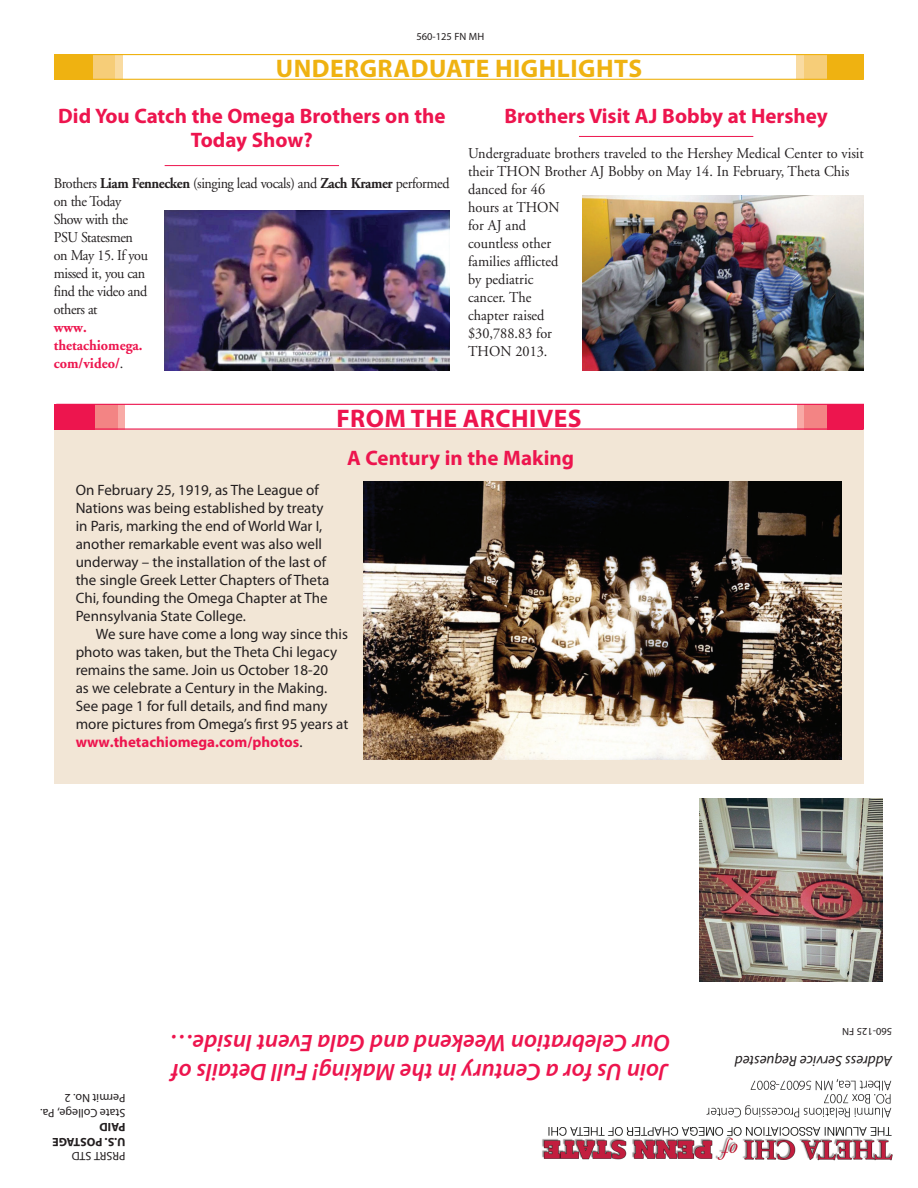
<style>
.page{position:relative;width:918px;height:1188px;background:#fff}
.page>*{position:absolute;margin:0;border:0;box-sizing:border-box;transform-origin:0 0}
.t1{font:700 25.5px "Myriad Pro";letter-spacing:.02em;color:#efb211}
.t2{font:700 25.5px "Myriad Pro";letter-spacing:.02em;color:#ed154e}
.t3{font:italic 600 24px/28.8px "Myriad Pro";color:#ed154e}
.t4{font:700 21px/24px "Myriad Pro";color:#ed154e;text-align:center}
.t5{font:15px/18px "Myriad Pro";color:#231f20}
.t6{font:15px/18px "Adobe Garamond";color:#231f20;scale:.95 1}
.t7{font:15px/18px "Adobe Garamond";letter-spacing:-.03em;color:#231f20;scale:.94 1}
.t8{font:700 15px/18px "Adobe Garamond";color:#ed154e;scale:.95 1}
.t9{font:italic 15px "Myriad Pro";color:#231f20}
.t10{font:12px/14.4px "Myriad Pro";color:#231f20}
.t11{font:700 12px/14.4px "Myriad Pro";letter-spacing:-.025em;color:#231f20}
.t12{font:10.5px "Myriad Pro";color:#231f20}
.s1{font-weight:700}
.s2{font-weight:400;color:#231f20}
.s3{font-weight:700;color:#ed154e}
</style>
<div class="page">
<div style="left:54px;top:412px;width:810px;height:371px;background:#f2e6d6"></div>
<div style="left:66px;top:404px;width:794px;height:25px;background:#fff"></div>
<div style="left:89px;top:404px;width:36px;height:26px;background:#f8aaa6"></div>
<div style="left:82px;top:404px;width:36px;height:26px;background:#f38484"></div>
<div style="left:54px;top:404px;width:41px;height:26px;background:#ed154e"></div>
<div style="left:797px;top:404px;width:36px;height:26px;background:#f8aaa6"></div>
<div style="left:804px;top:404px;width:36px;height:26px;background:#f38484"></div>
<div style="left:827px;top:404px;width:36px;height:26px;background:#ed154e"></div>
<div style="left:56px;top:404px;width:808px;height:26px;border:1px solid #ed154e"></div>
<div style="left:87px;top:54px;width:36px;height:26px;background:#f9dba1"></div>
<div style="left:79px;top:54px;width:36px;height:26px;background:#f6cd78"></div>
<div style="left:54px;top:54px;width:38px;height:26px;background:#efb211"></div>
<div style="left:796px;top:54px;width:36px;height:26px;background:#f9dba1"></div>
<div style="left:804px;top:54px;width:36px;height:26px;background:#f6cd78"></div>
<div style="left:827px;top:54px;width:36px;height:26px;background:#efb211"></div>
<div style="left:54px;top:54px;width:810px;height:26px;border:1px solid #efb211"></div>
<img style="left:542px;top:1079px;width:350px;height:82px">
<img style="left:700px;top:798px;width:182px;height:183px">
<hr style="left:165px;top:165px;width:174px;height:1px;background:#ed154e">
<hr style="left:579px;top:136px;width:174px;height:1px;background:#ed154e">
<img style="left:164px;top:211px;width:286px;height:160px">
<img style="left:582px;top:196px;width:282px;height:175px">
<img style="left:364px;top:482px;width:477px;height:278px">
<p class="t12" style="left:416px;top:30px;width:69px">560‑125 FN MH</p>
<h1 class="t1" style="left:276px;top:51px;width:135px">Undergraduate</h1>
<h1 class="t1" style="left:495px;top:51px;width:117px">Highlights</h1>
<h3 class="t4" style="left:58px;top:103px;width:389px">Did You Catch the Omega Brothers on the<br>Today Show?</h3>
<h3 class="t4" style="left:504px;top:103px;width:325px">Brothers Visit AJ Bobby at Hershey</h3>
<p class="t6" style="left:468px;top:144px;width:418px">Undergraduate brothers traveled to the Hershey Medical Center to visit their THON Brother AJ Bobby on May 14. In February, Theta Chis danced for 46<br>hours at THON<br>for AJ and<br>countless other<br>families afflicted<br>by pediatric<br>cancer. The<br>chapter raised<br>$30,788.83 for<br>THON 2013.</p>
<p class="t7" style="left:54px;top:174px;width:422px">Brothers <span class="s1">Liam Fennecken</span> (singing lead vocals) and <span class="s1">Zach Kramer</span> performed on the Today<br>Show with the<br>PSU Statesmen<br>on May 15. If you<br>missed it, you can<br>find the video and<br>others at</p>
<p class="t8" style="left:54px;top:318px;width:95px">www. thetachiomega. com/video/<span class="s2">.</span></p>
<h1 class="t2" style="left:336px;top:401px;width:91px">From the</h1>
<h1 class="t2" style="left:463px;top:401px;width:105px">Arch ives</h1>
<h3 class="t4" style="left:347px;top:445px;width:229px">A Century in the Making</h3>
<p class="t5" style="left:76px;top:481px;width:255px">On February 25, 1919, as The League of Nations was being established by treaty in Paris, marking the end of World War I, another remarkable event was also well underway – the installation of the last of the single Greek Letter Chapters of Theta Chi, founding the Omega Chapter at The Pennsylvania State College.</p>
<p class="t5" style="left:76px;top:625px;width:274px;text-indent:20px">We sure have come a long way since this photo was taken, but the Theta Chi legacy remains the same. Join us October 18-20<br>as we celebrate a Century in the Making.<br>See page 1 for full details, and find many more pictures from Omega’s first 95 years at <span class="s3">www.thetachiomega.com/photos</span>.</p>
<p class="t10" style="left:125px;top:1120px;width:87px;rotate:-180deg">State College, Pa.<br>Permit No. 2</p>
<p class="t11" style="left:125px;top:1149px;width:74px;rotate:-180deg">U.S. POSTAGE<br>PA DI</p>
<p class="t10" style="left:125px;top:1163px;width:55px;rotate:-180deg">PRSRT STD</p>
<h2 class="t3" style="left:670px;top:1087px;width:503px;rotate:-180deg">Join Us for a Century in the Making! Full Details of<br>Our Celebration Weekend and Gala Event Inside…</h2>
<p class="t12" style="left:892px;top:1038px;width:52px;rotate:-180deg">560‑125 FN</p>
<p class="t9" style="left:892px;top:1071px;width:159px;rotate:-180deg">Address Service Requested</p>
</div>
